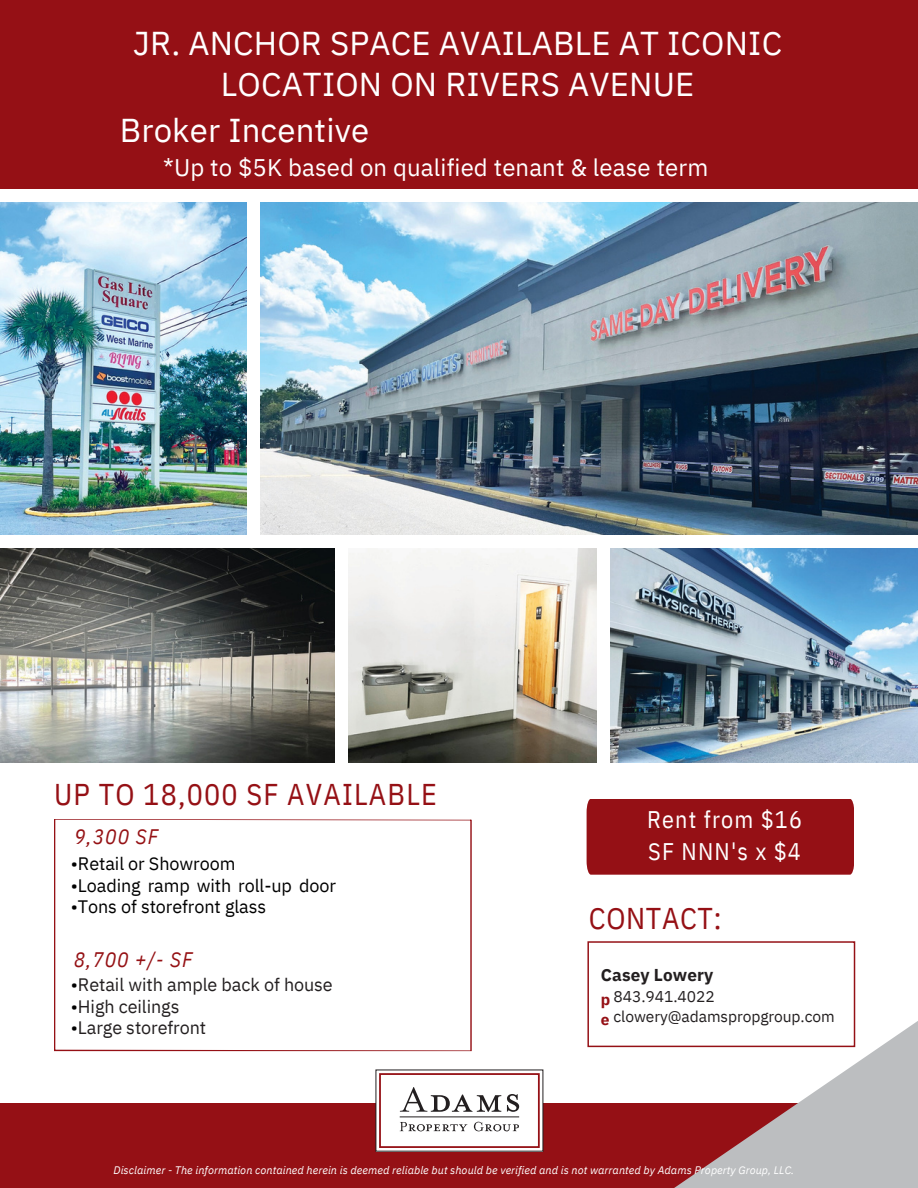
<style>
.page{position:relative;width:918px;height:1188px;background:#fff}
.page>*{position:absolute;margin:0;border:0;box-sizing:border-box;transform-origin:0 0}
.t1{font:33px/40.5px "IBM Plex Sans";letter-spacing:.005em;color:#fff;text-align:center}
.t2{font:30px "IBM Plex Sans Cond";letter-spacing:.04em;color:#951015}
.t3{font:30px "IBM Plex Sans Cond";letter-spacing:.02em;color:#951015}
.t4{font:24px "IBM Plex Sans";letter-spacing:.005em;color:#fff}
.t5{font:24px/32.7px "IBM Plex Sans Cond";letter-spacing:.05em;color:#fff}
.t6{font:italic 21px "IBM Plex Sans Cond";letter-spacing:.05em;color:#951114}
.t7{font:18px "IBM Plex Sans";letter-spacing:-.005em;color:#000}
.t8{font:18px "IBM Plex Sans";letter-spacing:-.005em;color:#231f20}
.t9{font:700 17.1px "IBM Plex Sans";letter-spacing:.005em;color:#231f20}
.t10{font:15.6px "IBM Plex Sans";letter-spacing:-.005em;color:#231f20}
.t11{font:700 15.6px/20.2px "IBM Plex Sans";color:#951015}
.t12{font:italic 10.95px "IBM Plex Sans";letter-spacing:.005em;color:#fff}
.s1{color:#000}
</style>
<div class="page">
<svg style="left:54px;top:819px;width:418px;height:232px"></svg>
<div style="left:0;top:1103px;width:918px;height:85px;background:#951015"></div>
<div style="left:376px;top:1070px;width:167px;height:81px;background:#fff"></div>
<div style="left:379px;top:1073px;width:161px;height:75px;border:2px solid #951015"></div>
<svg style="left:400px;top:1087px;width:101px;height:25px"></svg>
<svg style="left:507px;top:1094px;width:12px;height:18px"></svg>
<svg style="left:400px;top:1122px;width:67px;height:9px"></svg>
<svg style="left:474px;top:1122px;width:45px;height:9px"></svg>
<hr style="left:400px;top:1116px;width:119px;height:1px;background:#231f20">
<div style="left:587px;top:799px;width:267px;height:76px;background:#951015"></div>
<img style="left:260px;top:202px;width:658px;height:333px">
<img style="left:0;top:548px;width:335px;height:215px">
<img style="left:348px;top:548px;width:249px;height:215px">
<img style="left:0;top:202px;width:247px;height:333px">
<img style="left:610px;top:548px;width:308px;height:215px">
<div style="left:0;top:0;width:918px;height:192px;background:#951015"></div>
<div style="left:0;top:190px;width:918px;height:12px;background:#fff"></div>
<svg style="left:587px;top:941px;width:331px;height:247px"></svg>
<h4 class="t1" style="left:133px;top:23px;width:651px">JR. ANCHOR SPACE AVAILABLE AT ICONIC<br>LOCATION ON RIVERS AVENUE</h4>
<h4 class="t1" style="left:120px;top:109px;width:251px">Broker Incentive</h4>
<p class="t4" style="left:163px;top:152px;width:547px">*Up to $5K based on qualified tenant &amp; lease term</p>
<h6 class="t2" style="left:54px;top:774px;width:384px">UP TO 18,000 SF AVAILABLE</h6>
<h1 class="t6" style="left:74px;top:822px;width:85px">9,300 SF</h1>
<p class="t7" style="left:71px;top:852px;width:166px">•Retail or Showroom</p>
<p class="t7" style="left:71px;top:873px;width:267px">•Loading ramp with roll-up door</p>
<p class="t7" style="left:71px;top:894px;width:197px">•Tons of storefront glass</p>
<h5 class="t6" style="left:74px;top:945px;width:120px">8,700 +/- SF</h5>
<p class="t8" style="left:71px;top:973px;width:263px"><span class="s1">•</span>Retail with ample back of house</p>
<p class="t8" style="left:71px;top:994px;width:110px"><span class="s1">•</span>High ceilings</p>
<p class="t8" style="left:71px;top:1016px;width:137px"><span class="s1">•</span>Large storefront</p>
<p class="t5" style="left:647px;top:802px;width:156px">Rent from $16<br>SF NNN's x $4</p>
<h4 class="t3" style="left:589px;top:898px;width:134px">CONTACT:</h4>
<p class="t9" style="left:601px;top:964px;width:114px">Casey Lowery</p>
<p class="t11" style="left:601px;top:989px;width:11px">p e</p>
<h1 class="t10" style="left:614px;top:986px;width:103px">843.941.4022</h1>
<h3 class="t10" style="left:614px;top:1006px;width:223px">clowery@adamspropgroup.com</h3>
<h6 class="t12" style="left:114px;top:1163px;width:682px">Disclaimer - The information contained herein is deemed reliable but should be verified and is not warranted by Adams Property Group, LLC.</h6>
</div>
